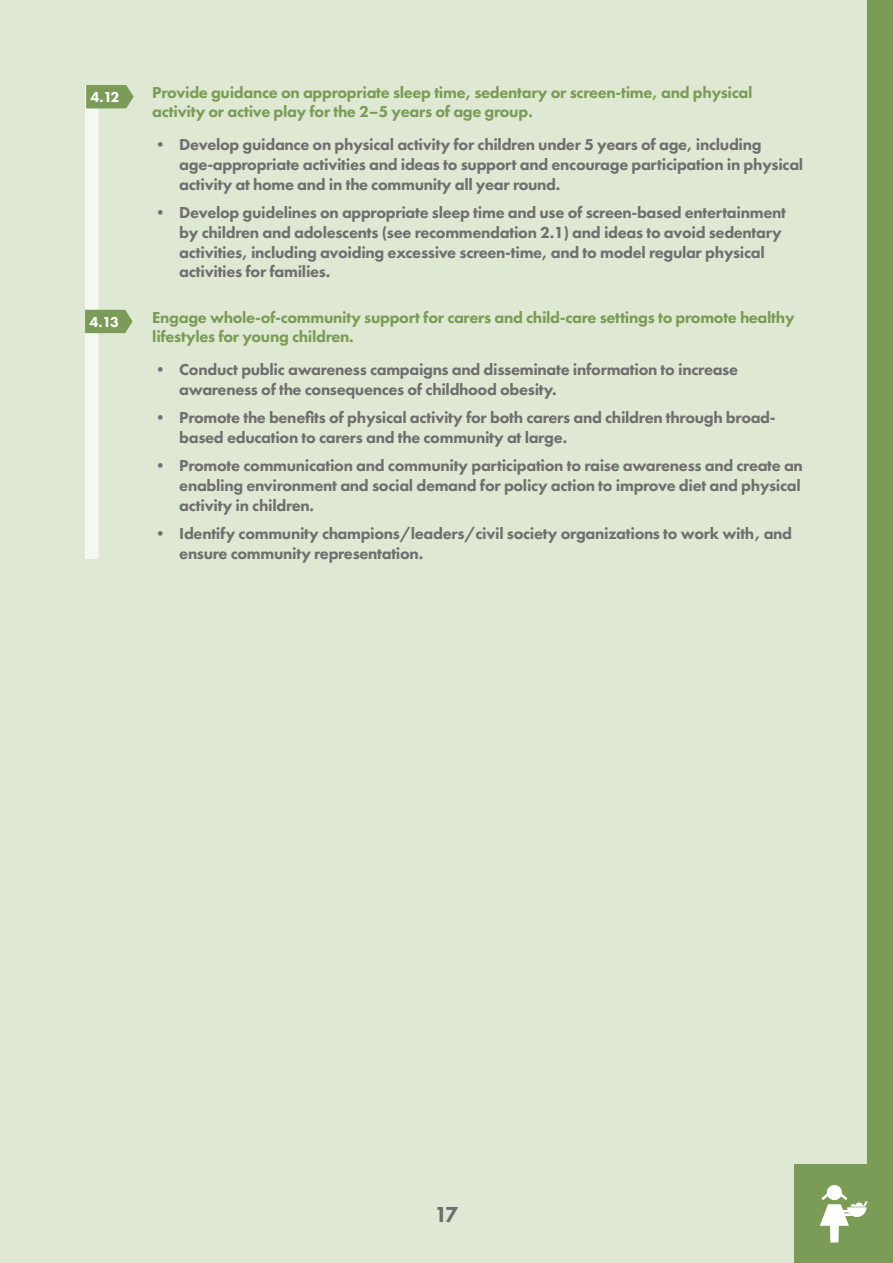
<style>
.page{position:relative;width:893px;height:1263px;background:#dfe8d2}
.page>*{position:absolute;margin:0;border:0;box-sizing:border-box;transform-origin:0 0}
.t1{font:800 22.5px "Futura PT";color:#706f6f}
.t2{font:800 16.5px/19.8px "Futura PT";letter-spacing:-.02em;color:#706f6f}
.t3{font:800 16.5px/19.8px "Futura PT";letter-spacing:-.02em;color:#7a9c56}
.t4{font:800 15px "Futura PT";color:#fff}
</style>
<div class="page">
<div style="left:85px;top:85px;width:13px;height:474px;background:#f5f8f0"></div>
<svg style="left:85px;top:310px;width:48px;height:23px"></svg>
<div style="left:868px;top:0;width:25px;height:1263px;background:#7a9c56"></div>
<svg style="left:86px;top:85px;width:48px;height:23px"></svg>
<div style="left:794px;top:1164px;width:99px;height:99px;background:#7a9c56"></div>
<div style="left:827px;top:1185px;width:15px;height:15px;background:#fff;border-radius:50%"></div>
<svg style="left:820px;top:1190px;width:48px;height:52px"></svg>
<p class="t4" style="left:90px;top:88px;width:30px">4.12</p>
<p class="t4" style="left:89px;top:313px;width:31px">4.13</p>
<p class="t3" style="left:152px;top:82px;width:602px">Provide guidance on appropriate sleep time, sedentary or screen-time, and physical activity or active play for the 2–5 years of age group.</p>
<p class="t2" style="left:179px;top:134px;width:625px;text-indent:-27px">• Develop guidance on physical activity for children under 5 years of age, including age-appropriate activities and ideas to support and encourage participation in physical activity at home and in the community all year round.</p>
<p class="t2" style="left:179px;top:202px;width:608px;text-indent:-27px">• Develop guidelines on appropriate sleep time and use of screen-based entertainment by children and adolescents (see recommendation 2.1) and ideas to avoid sedentary activities, including avoiding excessive screen-time, and to model regular physical activities for families.</p>
<p class="t3" style="left:152px;top:307px;width:644px">Engage whole-of-community support for carers and child-care settings to promote healthy lifestyles for young children.</p>
<p class="t2" style="left:179px;top:359px;width:560px;text-indent:-27px">• Conduct public awareness campaigns and disseminate information to increase awareness of the consequences of childhood obesity.</p>
<p class="t2" style="left:179px;top:407px;width:598px;text-indent:-27px">• Promote the benefits of physical activity for both carers and children through broad&shy;based education to carers and the community at large.</p>
<p class="t2" style="left:179px;top:455px;width:625px;text-indent:-27px">• Promote communication and community participation to raise awareness and create an enabling environment and social demand for policy action to improve diet and physical activity in children.</p>
<p class="t2" style="left:179px;top:523px;width:614px;text-indent:-27px">• Identify community champions/leaders/civil society organizations to work with, and ensure community representation.</p>
<h1 class="t1" style="left:434px;top:1201px;width:26px">17</h1>
</div>
